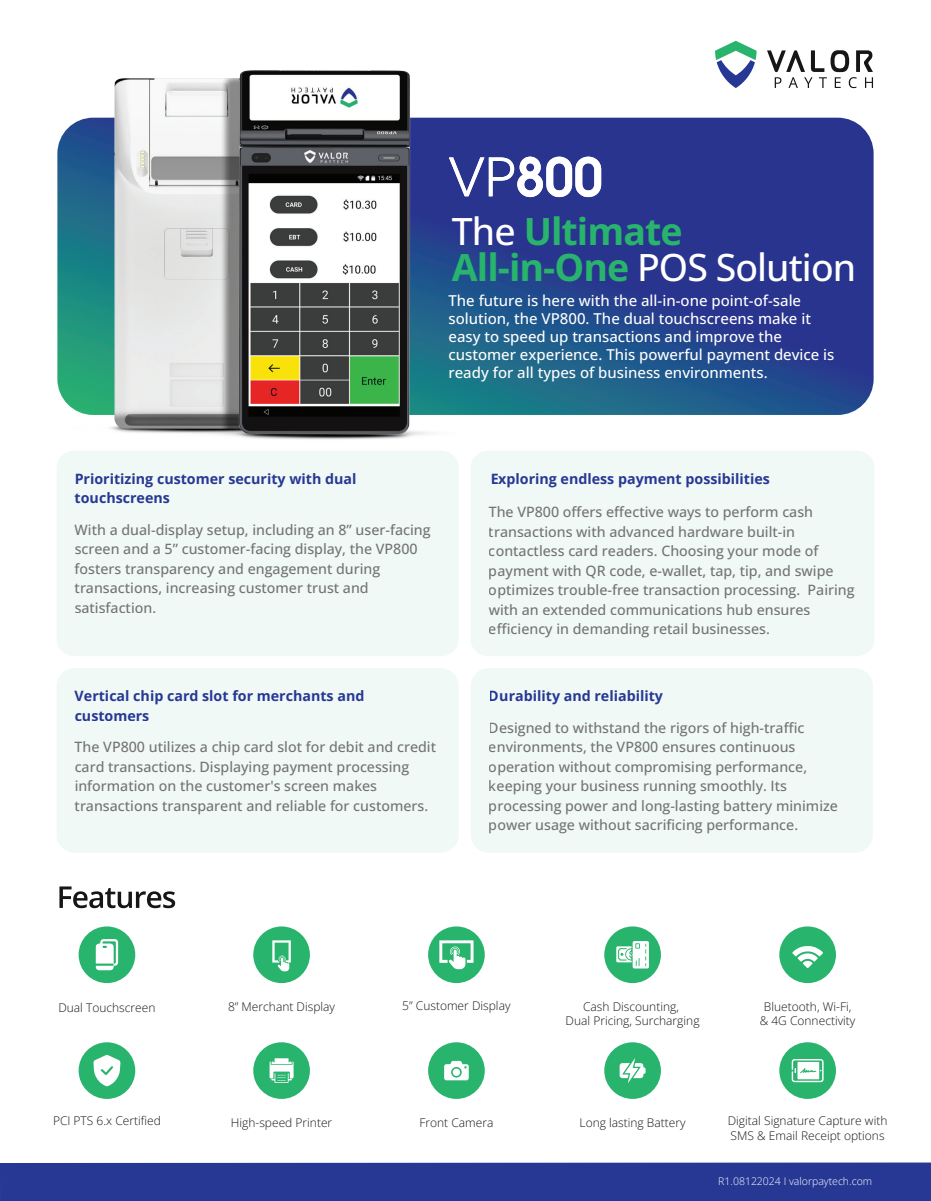
<style>
.page{position:relative;width:931px;height:1201px;background:#fff}
.page>*{position:absolute;margin:0;border:0;box-sizing:border-box;transform-origin:0 0}
.t1{font:600 52.5px "Avant Garde LT";color:#fff}
.t2{font:700 37.5px/36px "Open Sans";letter-spacing:-.025em;color:#28b46d}
.t3{font:500 15px/18px "Open Sans";color:#fff}
.t4{font:500 14.25px/19.5px "Open Sans";color:#737373}
.t5{font:700 14.25px/19.5px "Open Sans";color:#273894}
.t6{font:300 12px/14.4px "Open Sans";color:#161616;text-align:center}
.t7{font:300 10.5px "Open Sans";color:#fff}
.s1{font-weight:400}
.s2{font-weight:500;color:#fff}
</style>
<div class="page">
<svg style="left:767px;top:50px;width:106px;height:38px"></svg>
<svg style="left:715px;top:41px;width:41px;height:47px"></svg>
<div style="left:0;top:1162px;width:931px;height:39px;background:#273894"></div>
<svg style="left:59px;top:886px;width:116px;height:22px"></svg>
<div style="left:779px;top:926px;width:57px;height:57px;background:#28b46c;border-radius:28px"></div>
<svg style="left:792px;top:946px;width:31px;height:22px"></svg>
<div style="left:604px;top:926px;width:57px;height:57px;background:#28b46c;border-radius:28px"></div>
<svg style="left:616px;top:941px;width:33px;height:27px"></svg>
<div style="left:604px;top:1042px;width:57px;height:57px;background:#28b46c;border-radius:28px"></div>
<svg style="left:619px;top:1058px;width:26px;height:25px"></svg>
<div style="left:79px;top:1042px;width:56px;height:57px;background:#28b46c;border-radius:28px"></div>
<svg style="left:558px;top:118px;width:315px;height:297px;background:#273d8e"></svg>
<div style="left:253px;top:1042px;width:57px;height:57px;background:#28b46c;border-radius:28px"></div>
<svg style="left:270px;top:1058px;width:24px;height:25px"></svg>
<div style="left:79px;top:926px;width:56px;height:57px;background:#28b46c;border-radius:28px"></div>
<svg style="left:96px;top:939px;width:22px;height:31px"></svg>
<div style="left:428px;top:926px;width:57px;height:57px;background:#28b46c;border-radius:28px"></div>
<svg style="left:439px;top:940px;width:34px;height:29px"></svg>
<div style="left:253px;top:926px;width:57px;height:57px;background:#28b46c;border-radius:28px"></div>
<svg style="left:272px;top:940px;width:19px;height:31px"></svg>
<div style="left:57px;top:451px;width:402px;height:205px;background:#f0f9f6;border-radius:17px"></div>
<div style="left:471px;top:451px;width:403px;height:205px;background:#f0f9f6;border-radius:17px"></div>
<div style="left:57px;top:668px;width:402px;height:185px;background:#f0f9f6;border-radius:18px"></div>
<div style="left:471px;top:668px;width:402px;height:185px;background:#f0f9f6;border-radius:18px"></div>
<img style="left:57px;top:70px;width:501px;height:394px">
<div style="left:779px;top:1042px;width:57px;height:57px;background:#28b46c;border-radius:28px"></div>
<svg style="left:791px;top:1059px;width:32px;height:23px"></svg>
<svg style="left:93px;top:1055px;width:27px;height:31px"></svg>
<div style="left:428px;top:1042px;width:57px;height:57px;background:#28b46c;border-radius:28px"></div>
<svg style="left:444px;top:1061px;width:25px;height:19px"></svg>
<h1 class="t1" style="left:448px;top:143px;width:156px"><span class="s1">VP</span>800</h1>
<h2 class="t2" style="left:452px;top:213px;width:406px"><span class="s2">The</span> Ultimate<br>All-in-One <span class="s2">POS Solution</span></h2>
<p class="t3" style="left:448px;top:292px;width:387px">The future is here with the all-in-one point-of-sale solution, the VP800. The dual touchscreens make it easy to speed up transactions and improve the customer experience. This powerful payment device is ready for all types of business environments.</p>
<p class="t5" style="left:75px;top:468px;width:283px">Prioritizing customer security with dual touchscreens</p>
<p class="t4" style="left:75px;top:519px;width:357px">With a dual-display setup, including an 8” user-facing screen and a 5” customer-facing display, the VP800 fosters transparency and engagement during transactions, increasing customer trust and satisfaction.</p>
<p class="t5" style="left:75px;top:686px;width:291px">Vertical chip card slot for merchants and customers</p>
<p class="t4" style="left:75px;top:737px;width:363px">The VP800 utilizes a chip card slot for debit and credit card transactions. Displaying payment processing information on the customer's screen makes transactions transparent and reliable for customers.</p>
<p class="t5" style="left:490px;top:468px;width:281px">Exploring endless payment possibilities</p>
<p class="t4" style="left:489px;top:502px;width:367px">The VP800 offers effective ways to perform cash transactions with advanced hardware built-in contactless card readers. Choosing your mode of payment with QR code, e-wallet, tap, tip, and swipe optimizes trouble-free transaction processing. Pairing with an extended communications hub ensures efficiency in demanding retail businesses.</p>
<p class="t5" style="left:489px;top:686px;width:176px">Durability and reliability</p>
<p class="t4" style="left:489px;top:717px;width:351px">Designed to withstand the rigors of high-traffic environments, the VP800 ensures continuous operation without compromising performance, keeping your business running smoothly. Its processing power and long-lasting battery minimize power usage without sacrificing performance.</p>
<p class="t6" style="left:58px;top:1000px;width:99px">Dual Touchscreen</p>
<p class="t6" style="left:228px;top:998px;width:109px">8” Merchant Display</p>
<p class="t6" style="left:402px;top:998px;width:110px">5” Customer Display</p>
<p class="t6" style="left:565px;top:999px;width:135px">Cash Discounting,<br>Dual Pricing, Surcharging</p>
<p class="t6" style="left:760px;top:999px;width:97px">Bluetooth, Wi-Fi, &amp; 4G Connectivity</p>
<p class="t6" style="left:53px;top:1113px;width:109px">PCI PTS 6.x Certified</p>
<p class="t6" style="left:579px;top:1115px;width:108px">Long lasting Battery</p>
<p class="t6" style="left:231px;top:1115px;width:103px">High-speed Printer</p>
<p class="t6" style="left:419px;top:1115px;width:75px">Front Camera</p>
<p class="t6" style="left:728px;top:1113px;width:161px;text-align:left">Digital Signature Capture with<br>SMS &amp; Email Receipt options</p>
<p class="t7" style="left:718px;top:1174px;width:155px">R1.08122024 I valorpaytech.com</p>
</div>
